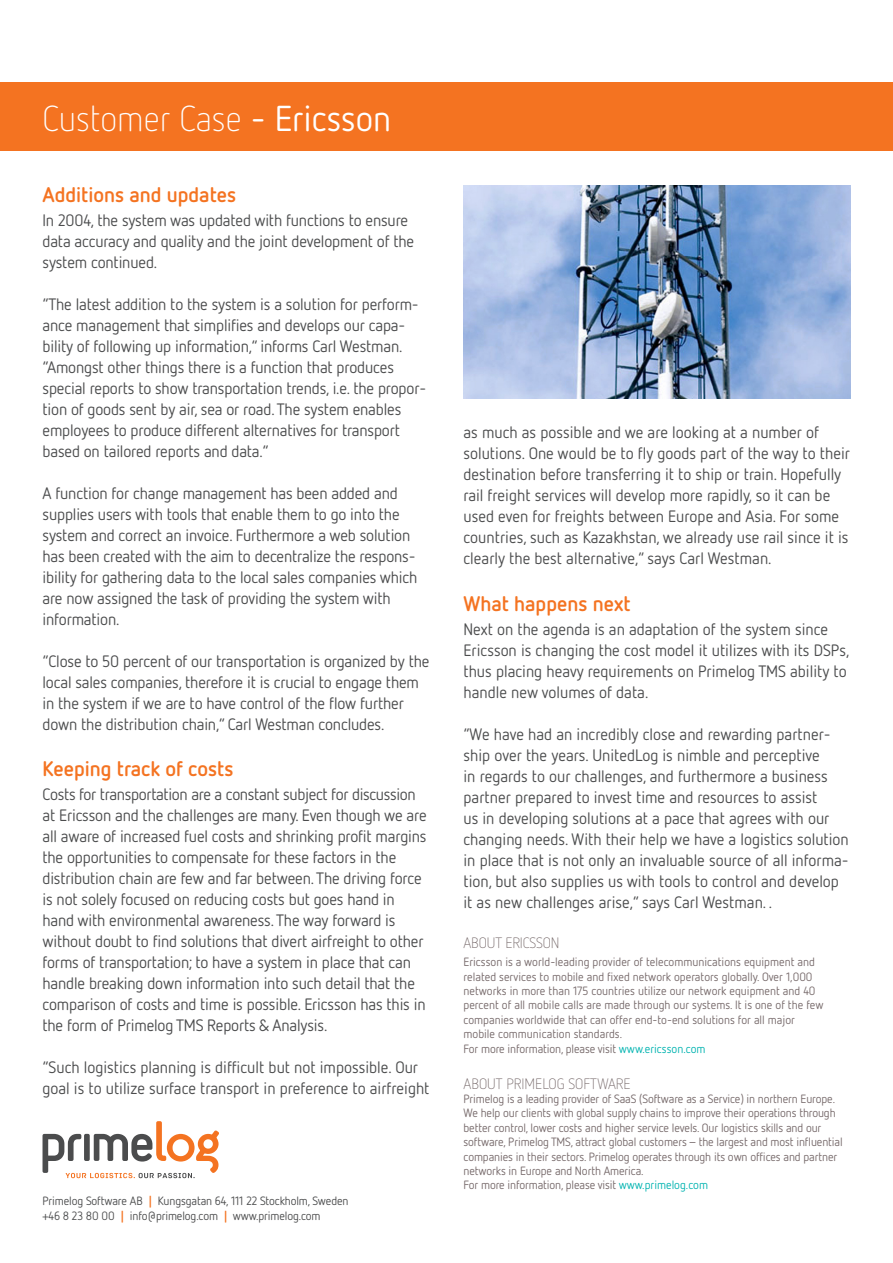
<style>
.page{position:relative;width:893px;height:1263px;background:#fff}
.page>*{position:absolute;margin:0;border:0;box-sizing:border-box;transform-origin:0 0}
.t1{font:300 36px "Netto OT";color:#fff}
.t2{font:700 21px "Netto OT";color:#f47321}
.t3{font:16.5px/21px "Netto OT";letter-spacing:-.01em;color:#4b4c4d}
.t4{font:300 15px "Netto OT";color:#76696a}
.t5{font:12px/14.4px "Netto OT";letter-spacing:-.01em;color:#76696a}
.t6{font:12px "Netto OT";letter-spacing:-.01em;color:#4b4c4d}
.s1{font-weight:400}
.s2{font-weight:700;color:#f47321}
.s3{color:#00b3b0}
</style>
<div class="page">
<svg style="left:43px;top:1121px;width:176px;height:57px"></svg>
<div style="left:0;top:83px;width:893px;height:68px;background:#f47321"></div>
<img style="left:463px;top:186px;width:387px;height:212px">
<p class="t1" style="left:43px;top:96px;width:350px">Customer Case <span class="s1">- Ericsson</span></p>
<p class="t2" style="left:43px;top:181px;width:195px">Additions and updates</p>
<p class="t3" style="left:43px;top:209px;width:373px">In 2004, the system was updated with functions to ensure data accuracy and quality and the joint development of the system continued.</p>
<p class="t3" style="left:43px;top:293px;width:385px">“The latest addition to the system is a solution for perform&shy;ance management that simplifies and develops our capa&shy;bility of following up information,” informs Carl Westman. “Amongst other things there is a function that produces special reports to show transportation trends, i.e. the propor&shy;tion of goods sent by air, sea or road. The system enables employees to produce different alternatives for transport based on tailored reports and data.”</p>
<p class="t3" style="left:43px;top:482px;width:376px">A function for change management has been added and supplies users with tools that enable them to go into the system and correct an invoice. Furthermore a web solution has been created with the aim to decentralize the respons&shy;ibility for gathering data to the local sales companies which are now assigned the task of providing the system with information.</p>
<p class="t3" style="left:43px;top:650px;width:388px">“Close to 50 percent of our transportation is organized by the local sales companies, therefore it is crucial to engage them in the system if we are to have control of the flow further down the distribution chain,” Carl Westman concludes.</p>
<p class="t2" style="left:43px;top:755px;width:192px">Keeping track of costs</p>
<p class="t3" style="left:43px;top:783px;width:386px">Costs for transportation are a constant subject for discussion at Ericsson and the challenges are many. Even though we are all aware of increased fuel costs and shrinking profit margins</p>
<p class="t3" style="left:43px;top:846px;width:385px">the opportunities to compensate for these factors in the distribution chain are few and far between. The driving force is not solely focused on reducing costs but goes hand in hand with environmental awareness. The way forward is without doubt to find solutions that divert airfreight to other forms of transportation; to have a system in place that can handle breaking down information into such detail that the comparison of costs and time is possible. Ericsson has this in the form of Primelog TMS Reports &amp; Analysis.</p>
<p class="t3" style="left:43px;top:1056px;width:388px">“Such logistics planning is difficult but not impossible. Our goal is to utilize surface transport in preference to airfreight</p>
<p class="t6" style="left:43px;top:1194px;width:307px">Primelog Software AB <span class="s2">|</span> Kungsgatan 64, 111 22 Stockholm, Sweden</p>
<p class="t6" style="left:43px;top:1209px;width:280px">+46 8 23 80 00 <span class="s2">|</span> info@primelog.com <span class="s2">|</span> www.primelog.com</p>
<p class="t3" style="left:463px;top:422px;width:388px">as much as possible and we are looking at a number of solutions. One would be to fly goods part of the way to their destination before transferring it to ship or train. Hopefully rail freight services will develop more rapidly, so it can be used even for freights between Europe and Asia. For some countries, such as Kazakhstan, we already use rail since it is clearly the best alternative,” says Carl Westman.</p>
<p class="t2" style="left:463px;top:590px;width:169px">What happens next</p>
<p class="t3" style="left:463px;top:618px;width:387px">Next on the agenda is an adaptation of the system since Ericsson is changing the cost model it utilizes with its DSPs, thus placing heavy requirements on Primelog TMS ability to handle new volumes of data.</p>
<p class="t3" style="left:463px;top:723px;width:387px">“We have had an incredibly close and rewarding partner&shy;ship over the years. UnitedLog is nimble and perceptive<br>in regards to our challenges, and furthermore a business partner prepared to invest time and resources to assist<br>us in developing solutions at a pace that agrees with our changing needs. With their help we have a logistics solution in place that is not only an invaluable source of all informa&shy;tion, but also supplies us with tools to control and develop it as new challenges arise,” says Carl Westman. .</p>
<p class="t4" style="left:463px;top:934px;width:98px">ABOUT ERICSSON</p>
<p class="t5" style="left:463px;top:954px;width:353px">Ericsson is a world-leading provider of telecommunications equipment and</p>
<p class="t5" style="left:463px;top:969px;width:351px">related services to mobile and fixed network operators globally. Over 1,000</p>
<p class="t5" style="left:463px;top:983px;width:361px">networks in more than 175 countries utilize our network equipment and 40 percent of all mobile calls are made through our systems. It is one of the few companies worldwide that can offer end-to-end solutions for all major</p>
<p class="t5" style="left:463px;top:1026px;width:160px">mobile communication standards.</p>
<p class="t5" style="left:463px;top:1041px;width:244px">For more information, please visit <span class="s3">www.ericsson.com</span></p>
<p class="t4" style="left:463px;top:1074px;width:169px">ABOUT PRIMELOG SOFTWARE</p>
<p class="t5" style="left:463px;top:1091px;width:381px">Primelog is a leading provider of SaaS (Software as a Service) in northern Europe.<br>We help our clients with global supply chains to improve their operations through better control, lower costs and higher service levels. Our logistics skills and our software, Primelog TMS, attract global customers – the largest and most influential companies in their sectors. Primelog operates through its own offices and partner networks in Europe and North America.</p>
<p class="t5" style="left:463px;top:1178px;width:246px">For more information, please visit <span class="s3">www.primelog.com</span></p>
</div>
